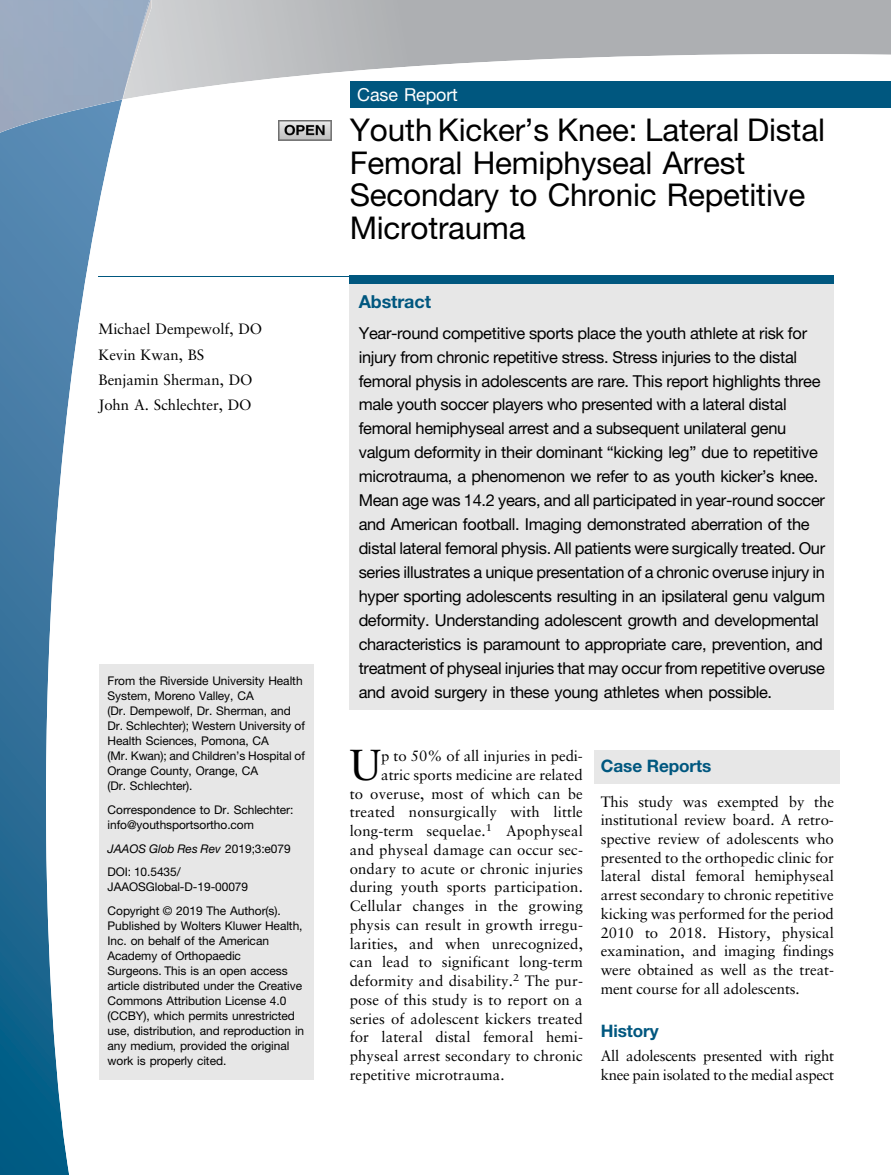
<style>
.page{position:relative;width:891px;height:1175px;background:#fff}
.page>*{position:absolute;margin:0;border:0;box-sizing:border-box;transform-origin:0 0}
.t1{font:43.35px "Adv O Tece 49054";color:#000}
.t2{font:31.35px/32.8px "Adv OT7 fe 89 a 09";color:#000}
.t3{font:18px "Adv OT7 fe 89 a 09";color:#fff}
.t4{font:18px "Adv O Td 1 f 5 cc 91.B";color:#00577f}
.t5{font:17.25px "Adv O Td 1 f 5 cc 91.B";color:#00577f}
.t6{font:16.5px/23.9px "Adv OT7 fe 89 a 09";letter-spacing:-.015em;color:#000}
.t7{font:15px/18.8px "Adv O Tece 49054";letter-spacing:.01em;color:#000;text-align:justify}
.t8{font:15px/18.8px "Adv O Tece 49054";letter-spacing:-.01em;color:#000}
.t9{font:12px/15px "Adv OT7 fe 89 a 09";color:#000}
.t10{font:12px "Adv O Tc 4 f 305 bd.I";color:#000}
.s1{font-style:inherit}
.s2{font-family:"Adv OT7 fe 89 a 09"}
</style>
<div class="page">
<svg style="left:152px;top:0;width:739px;height:95px"></svg>
<svg style="left:0;top:133px;width:122px;height:1041px"></svg>
<img style="left:151px;top:0;width:1px;height:95px">
<img style="left:0;top:0;width:122px;height:133px">
<img style="left:118px;top:0;width:33px;height:100px">
<div style="left:350px;top:281px;width:484px;height:425px;background:#e7e7e7"></div>
<div style="left:350px;top:275px;width:484px;height:9px;background:#00577f"></div>
<hr style="left:350px;top:706px;width:484px;height:3px;background:#e7e7e7">
<div style="left:350px;top:81px;width:541px;height:27px;background:#00577f"></div>
<div style="left:595px;top:750px;width:245px;height:34px;background:#e7e7e7"></div>
<hr style="left:99px;top:276px;width:735px;height:1px;background:#00577f">
<div style="left:108px;top:670px;width:197px;height:394px;background:#e7e7e7"></div>
<div style="left:305px;top:664px;width:9px;height:415px;background:#e7e7e7"></div>
<div style="left:99px;top:664px;width:9px;height:415px;background:#e7e7e7"></div>
<div style="left:108px;top:1064px;width:197px;height:15px;background:#e7e7e7"></div>
<div style="left:108px;top:664px;width:197px;height:6px;background:#e7e7e7"></div>
<img style="left:278px;top:120px;width:53px;height:21px">
<p class="t7" style="left:99px;top:317px;width:165px;line-height:25.3px;text-align:left">Michael Dempewolf, DO<br>Kevin Kwan, BS<br>Benjamin Sherman, DO<br>John A. Schlechter, DO</p>
<p class="t9" style="left:108px;top:674px;width:199px">From the Riverside University Health<br>System, Moreno Valley, CA<br>(Dr. Dempewolf, Dr. Sherman, and<br>Dr. Schlechter); Western University of<br>Health Sciences, Pomona, CA<br>(Mr. Kwan); and Children<span class="s1">’</span>s Hospital of<br>Orange County, Orange, CA<br>(Dr. Schlechter).</p>
<p class="t9" style="left:108px;top:803px;width:187px">Correspondence to Dr. Schlechter: info@youthsportsortho.com</p>
<p class="t10" style="left:108px;top:844px;width:185px">JAAOS Glob Res Rev <span class="s2">2019;3:e079</span></p>
<p class="t9" style="left:108px;top:866px;width:142px">DOI: 10.5435/<br>JAAOSGlobal-D-19-00079</p>
<p class="t9" style="left:108px;top:904px;width:198px">Copyright © 2019 The Author(s).<br>Published by Wolters Kluwer Health,<br>Inc. on behalf of the American<br>Academy of Orthopaedic<br>Surgeons. This is an open access article distributed under the Creative<br>Commons Attribution License 4.0 (CCBY), which permits unrestricted use, distribution, and reproduction in any medium, provided the original work is properly cited.</p>
<p class="t3" style="left:357px;top:88px;width:102px">Case Report</p>
<h2 class="t2" style="left:350px;top:116px;width:477px">Youth Kicker<span class="s1">’</span>s Knee: Lateral Distal<br>Femoral Hemiphyseal Arrest<br>Secondary to Chronic Repetitive<br>Microtrauma</h2>
<p class="t4" style="left:359px;top:295px;width:74px">Abstract</p>
<p class="t6" style="left:359px;top:323px;width:468px">Year-round competitive sports place the youth athlete at risk for injury from chronic repetitive stress. Stress injuries to the distal femoral physis in adolescents are rare. This report highlights three male youth soccer players who presented with a lateral distal femoral hemiphyseal arrest and a subsequent unilateral genu valgum deformity in their dominant <span class="s1">“</span>kicking leg<span class="s1">”</span> due to repetitive microtrauma, a phenomenon we refer to as youth kicker<span class="s1">’</span>s knee.<br>Mean age was 14.2 years, and all participated in year-round soccer and American football. Imaging demonstrated aberration of the distal lateral femoral physis. All patients were surgically treated. Our series illustrates a unique presentation of a chronic overuse injury in hyper sporting adolescents resulting in an ipsilateral genu valgum deformity. Understanding adolescent growth and developmental characteristics is paramount to appropriate care, prevention, and treatment of physeal injuries that may occur from repetitive overuse and avoid surgery in these young athletes when possible.</p>
<h1 class="t1" style="left:350px;top:746px;width:33px">U</h1>
<p class="t7" style="left:381px;top:747px;width:203px">p to 50% of all injuries in pedi-</p>
<p class="t7" style="left:381px;top:766px;width:203px">atric sports medicine are related</p>
<p class="t7" style="left:350px;top:785px;width:235px">to overuse, most of which can be</p>
<p class="t7" style="left:350px;top:803px;width:235px">treated nonsurgically with little</p>
<p class="t7" style="left:350px;top:822px;width:235px">long-term sequelae.<sup>1</sup> Apophyseal</p>
<p class="t7" style="left:350px;top:841px;width:235px">and physeal damage can occur sec-</p>
<p class="t7" style="left:350px;top:860px;width:235px">ondary to acute or chronic injuries</p>
<p class="t7" style="left:350px;top:878px;width:235px">during youth sports participation.</p>
<p class="t7" style="left:350px;top:897px;width:235px">Cellular changes in the growing</p>
<p class="t7" style="left:350px;top:916px;width:235px">physis can result in growth irregu-</p>
<p class="t7" style="left:350px;top:935px;width:235px">larities, and when unrecognized,</p>
<p class="t7" style="left:350px;top:954px;width:235px">can lead to significant long-term</p>
<p class="t7" style="left:350px;top:972px;width:235px">deformity and disability.<sup>2</sup> The pur-</p>
<p class="t7" style="left:350px;top:991px;width:235px">pose of this study is to report on a</p>
<p class="t7" style="left:350px;top:1010px;width:235px">series of adolescent kickers treated</p>
<p class="t7" style="left:350px;top:1028px;width:235px">for lateral distal femoral hemi-</p>
<p class="t7" style="left:350px;top:1047px;width:235px">physeal arrest secondary to chronic</p>
<p class="t7" style="left:350px;top:1066px;width:156px">repetitive microtrauma.</p>
<p class="t5" style="left:601px;top:760px;width:112px">Case Reports</p>
<p class="t7" style="left:601px;top:793px;width:235px">This study was exempted by the institutional review board. A retro&shy;spective review of adolescents who presented to the orthopedic clinic for lateral distal femoral hemiphyseal arrest secondary to chronic repetitive kicking was performed for the period 2010 to 2018. History, physical examination, and imaging findings were obtained as well as the treat&shy;ment course for all adolescents.</p>
<p class="t5" style="left:601px;top:1024px;width:59px">History</p>
<p class="t8" style="left:601px;top:1047px;width:235px">All adolescents presented with right knee pain isolated to the medial aspect</p>
</div>
